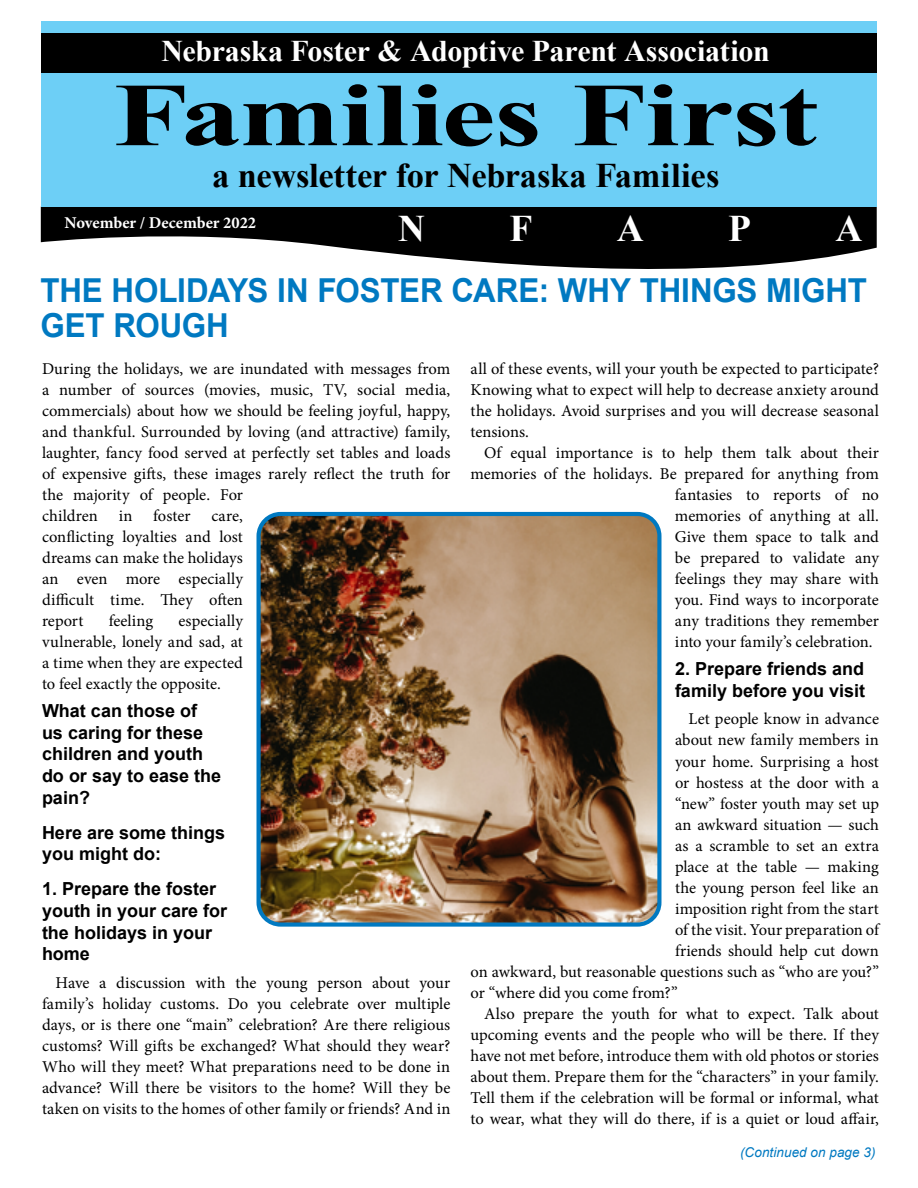
<style>
.page{position:relative;width:918px;height:1188px;background:#fff}
.page>*{position:absolute;margin:0;border:0;box-sizing:border-box;transform-origin:0 0}
.t1{font:700 89.85px "Times New Roman";letter-spacing:-.005em;color:#000;scale:1.35 1}
.t2{font:700 37.5px "Times New Roman";color:#fff}
.t3{font:700 34.5px "Times New Roman";letter-spacing:-.01em;color:#000}
.t4{font:700 33px/34.5px "Arial";letter-spacing:-.005em;color:#0079c1;scale:.95 1}
.t5{font:700 30px "Times New Roman";letter-spacing:-.01em;color:#fff}
.t6{font:700 18px/21.6px "Arial";color:#000}
.t7{font:16.5px/21px "Minion Pro";color:#000;text-align:justify}
.t8{font:700 16.5px "Minion Pro";letter-spacing:-.005em;color:#fff}
.t9{font:italic 13.5px "Arial";letter-spacing:.005em;color:#0079c1}
</style>
<div class="page">
<svg style="left:41px;top:207px;width:836px;height:62px;fill:#000"></svg>
<div style="left:41px;top:21px;width:835px;height:186px;background:#6dcff6"></div>
<div style="left:41px;top:33px;width:835px;height:40px;background:#000"></div>
<img style="left:261px;top:517px;width:398px;height:405px">
<div style="left:256px;top:512px;width:405px;height:415px;border:4px solid #0079c1;border-radius:22px"></div>
<h3 class="t5" style="left:162px;top:30px;width:610px">Nebraska Foster &amp; Adoptive Parent Association</h3>
<h1 class="t1" style="left:114px;top:53px;width:523px">Families First</h1>
<h3 class="t3" style="left:212px;top:151px;width:509px">a newsletter for Nebraska Families</h3>
<h2 class="t2" style="left:398px;top:203px;width:29px">N</h2>
<h2 class="t2" style="left:510px;top:203px;width:24px">F</h2>
<h2 class="t2" style="left:617px;top:203px;width:29px">A</h2>
<h2 class="t2" style="left:728px;top:203px;width:24px">P</h2>
<h2 class="t2" style="left:836px;top:203px;width:29px">A</h2>
<p class="t8" style="left:64px;top:211px;width:193px">November / December 2022</p>
<h3 class="t4" style="left:40px;top:275px;width:871px">THE HOLIDAYS IN FOSTER CARE: WHY THINGS MIGHT<br>GET ROUGH</h3>
<p class="t7" style="left:42px;top:358px;width:410px;text-align:left">During the holidays, we are inundated with messages from a number of sources (movies, music, TV, social media, commercials) about how we should be feeling joyful, happy, and thankful. Surrounded by loving (and attractive) family, laughter, fancy food served at perfectly set tables and loads of expensive gifts, these images rarely reflect the truth for the majority of people. For<br>children</p>
<p class="t7" style="left:119px;top:505px;width:15px">in</p>
<p class="t7" style="left:153px;top:505px;width:39px">foster</p>
<p class="t7" style="left:42px;top:505px;width:203px;text-indent:169px">care, conflicting loyalties and lost dreams can make the holidays an even more especially difficult time. They often report</p>
<p class="t7" style="left:42px;top:610px;width:203px;text-indent:137px">especially vulnerable, lonely and sad, at a time when they are expected to feel exactly the opposite.</p>
<p class="t6" style="left:42px;top:701px;width:181px">What can those of us caring for these children and youth do or say to ease the pain?</p>
<p class="t6" style="left:42px;top:822px;width:185px">Here are some things you might do:</p>
<p class="t6" style="left:42px;top:879px;width:187px">1. Prepare the foster youth in your care for the holidays in your home</p>
<p class="t7" style="left:42px;top:972px;width:410px;text-indent:13px">Have a discussion with the young person about your family’s holiday customs. Do you celebrate over multiple days, or is there one “main” celebration? Are there religious customs? Will gifts be exchanged? What should they wear?<br>Who will they meet? What preparations need to be done in advance? Will there be visitors to the home? Will they be taken on visits to the homes of other family or friends? And in</p>
<p class="t7" style="left:109px;top:610px;width:46px">feeling</p>
<p class="t7" style="left:471px;top:358px;width:410px">all of these events, will your youth be expected to participate?<br>Knowing what to expect will help to decrease anxiety around the holidays. Avoid surprises and you will decrease seasonal tensions.</p>
<p class="t7" style="left:484px;top:442px;width:396px">Of equal importance is to help them talk about their</p>
<p class="t7" style="left:471px;top:463px;width:410px">memories of the holidays. Be prepared for anything from</p>
<p class="t7" style="left:675px;top:484px;width:205px">fantasies to reports of no</p>
<p class="t7" style="left:675px;top:505px;width:206px">memories of anything at all.</p>
<p class="t7" style="left:675px;top:526px;width:205px">Give them space to talk and</p>
<p class="t7" style="left:675px;top:547px;width:205px">be prepared to validate any</p>
<p class="t7" style="left:675px;top:568px;width:206px">feelings they may share with</p>
<p class="t7" style="left:675px;top:589px;width:206px">you. Find ways to incorporate</p>
<p class="t7" style="left:675px;top:610px;width:205px">any traditions they remember</p>
<p class="t7" style="left:675px;top:631px;width:199px">into your family’s celebration.</p>
<p class="t6" style="left:675px;top:659px;width:192px">2. Prepare friends and family before you visit</p>
<p class="t7" style="left:688px;top:709px;width:192px">Let people know in advance</p>
<p class="t7" style="left:675px;top:730px;width:205px">about new family members in</p>
<p class="t7" style="left:675px;top:751px;width:205px">your home. Surprising a host</p>
<p class="t7" style="left:675px;top:772px;width:205px">or hostess at the door with a</p>
<p class="t7" style="left:675px;top:793px;width:205px">“new” foster youth may set up</p>
<p class="t7" style="left:675px;top:814px;width:206px">an awkward situation — such</p>
<p class="t7" style="left:675px;top:835px;width:206px">as a scramble to set an extra</p>
<p class="t7" style="left:675px;top:856px;width:205px">place at the table — making</p>
<p class="t7" style="left:675px;top:877px;width:206px">the young person feel like an</p>
<p class="t7" style="left:675px;top:898px;width:205px">imposition right from the start</p>
<p class="t7" style="left:675px;top:919px;width:206px">of the visit. Your preparation of</p>
<p class="t7" style="left:675px;top:940px;width:205px">friends should help cut down</p>
<p class="t7" style="left:471px;top:961px;width:410px">on awkward, but reasonable questions such as “who are you?”</p>
<p class="t7" style="left:471px;top:982px;width:209px">or “where did you come from?”</p>
<p class="t7" style="left:484px;top:1003px;width:396px">Also prepare the youth for what to expect. Talk about</p>
<p class="t7" style="left:471px;top:1024px;width:410px">upcoming events and the people who will be there. If they</p>
<p class="t7" style="left:471px;top:1045px;width:410px">have not met before, introduce them with old photos or stories</p>
<p class="t7" style="left:471px;top:1066px;width:410px">about them. Prepare them for the “characters” in your family.</p>
<p class="t7" style="left:471px;top:1087px;width:410px">Tell them if the celebration will be formal or informal, what</p>
<p class="t7" style="left:471px;top:1108px;width:410px">to wear, what they will do there, if is a quiet or loud affair,</p>
<p class="t9" style="left:740px;top:1143px;width:137px">(Continued on page 3)</p>
</div>
